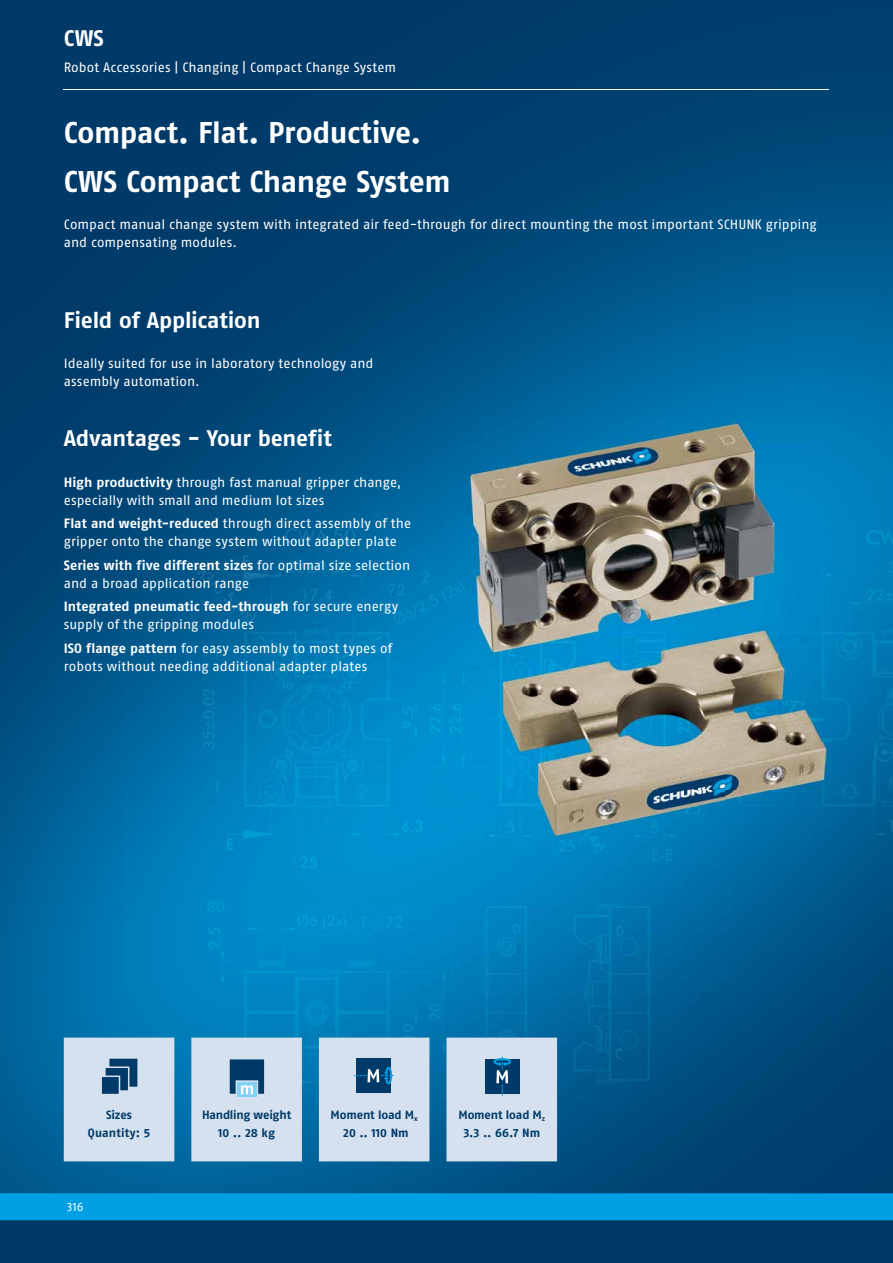
<style>
.page{position:relative;width:893px;height:1263px;background:#fff}
.page>*{position:absolute;margin:0;border:0;box-sizing:border-box;transform-origin:0 0}
.t1{font:700 30px/49.3px "SCHUNK Fago Pro";letter-spacing:-.01em;color:#fff}
.t2{font:700 22.5px "SCHUNK Fago Pro";letter-spacing:-.01em;color:#fff}
.t3{font:13.5px/18px "SCHUNK Fago Pro";letter-spacing:.005em;color:#fff}
.t4{font:700 12px/18px "SCHUNK Fago Pro";letter-spacing:-.01em;color:#003a69;text-align:center}
.t5{font:12px "SCHUNK Fago Pro";color:#fff}
.s1{font-weight:700}
</style>
<div class="page">
<img style="left:0;top:0;width:893px;height:311px">
<img style="left:0;top:311px;width:510px;height:156px">
<img style="left:510px;top:311px;width:255px;height:110px">
<img style="left:765px;top:311px;width:128px;height:156px">
<img style="left:0;top:467px;width:127px;height:726px">
<img style="left:127px;top:467px;width:85px;height:260px">
<img style="left:212px;top:467px;width:256px;height:39px">
<img style="left:829px;top:467px;width:64px;height:341px">
<img style="left:127px;top:727px;width:64px;height:260px">
<img style="left:127px;top:987px;width:85px;height:206px">
<img style="left:212px;top:1110px;width:681px;height:83px">
<div style="left:0;top:1202px;width:893px;height:61px;background:#003a69"></div>
<div style="left:0;top:1193px;width:893px;height:27px;background:#009ee3"></div>
<img style="left:191px;top:506px;width:277px;height:302px">
<img style="left:191px;top:808px;width:324px;height:100px">
<img style="left:515px;top:838px;width:216px;height:70px">
<img style="left:731px;top:808px;width:108px;height:100px">
<img style="left:839px;top:808px;width:54px;height:302px">
<img style="left:191px;top:908px;width:648px;height:202px">
<hr style="left:64px;top:89px;width:765px;height:1px;background:#fff">
<img style="left:468px;top:421px;width:361px;height:417px">
<svg style="left:64px;top:1037px;width:493px;height:124px;background:#bcd3e6"></svg>
<svg style="left:102px;top:1059px;width:35px;height:35px"></svg>
<svg style="left:237px;top:1094px;width:19px;height:3px"></svg>
<svg style="left:230px;top:1059px;width:34px;height:35px"></svg>
<div style="left:356px;top:1058px;width:34px;height:34px;background:#003a69"></div>
<svg style="left:354px;top:1067px;width:39px;height:17px"></svg>
<div style="left:485px;top:1060px;width:34px;height:34px;background:#003a69"></div>
<svg style="left:493px;top:1057px;width:18px;height:39px"></svg>
<h2 class="t2" style="left:64px;top:24px;width:42px">CWS</h2>
<p class="t3" style="left:64px;top:59px;width:334px">Robot Accessories | Changing | Compact Change System</p>
<h1 class="t1" style="left:64px;top:108px;width:388px">Compact. Flat. Productive.<br>CWS Compact Change System</h1>
<p class="t3" style="left:64px;top:215px;width:754px">Compact manual change system with integrated air feed-through for direct mounting the most important SCHUNK gripping and compensating modules.</p>
<h2 class="t2" style="left:64px;top:307px;width:198px">Field of Application</h2>
<p class="t3" style="left:64px;top:354px;width:311px">Ideally suited for use in laboratory technology and assembly automation.</p>
<h2 class="t2" style="left:64px;top:425px;width:270px">Advantages - Your benefit</h2>
<p class="t3" style="left:64px;top:473px;width:339px"><span class="s1">High productivity</span> through fast manual gripper change, especially with small and medium lot sizes</p>
<p class="t3" style="left:64px;top:514px;width:349px"><span class="s1">Flat and weight-reduced</span> through direct assembly of the gripper onto the change system without adapter plate</p>
<p class="t3" style="left:64px;top:556px;width:348px"><span class="s1">Series with five different sizes</span> for optimal size selection and a broad application range</p>
<p class="t3" style="left:64px;top:597px;width:336px"><span class="s1">Integrated pneumatic feed-through</span> for secure energy supply of the gripping modules</p>
<p class="t3" style="left:64px;top:639px;width:330px"><span class="s1">ISO flange pattern</span> for easy assembly to most types of robots without needing additional adapter plates</p>
<p class="t4" style="left:88px;top:1106px;width:64px">Sizes<br>Quantity: 5</p>
<p class="t4" style="left:202px;top:1106px;width:91px">Handling weight<br>10 .. 28 kg</p>
<p class="t4" style="left:331px;top:1106px;width:89px">Moment load M <sub>x<br></sub>20 .. 110 Nm</p>
<p class="t4" style="left:458px;top:1106px;width:88px">Moment load M <sub>z<br></sub>3.3 .. 66.7 Nm</p>
<p class="t5" style="left:67px;top:1199px;width:18px">316</p>
</div>
